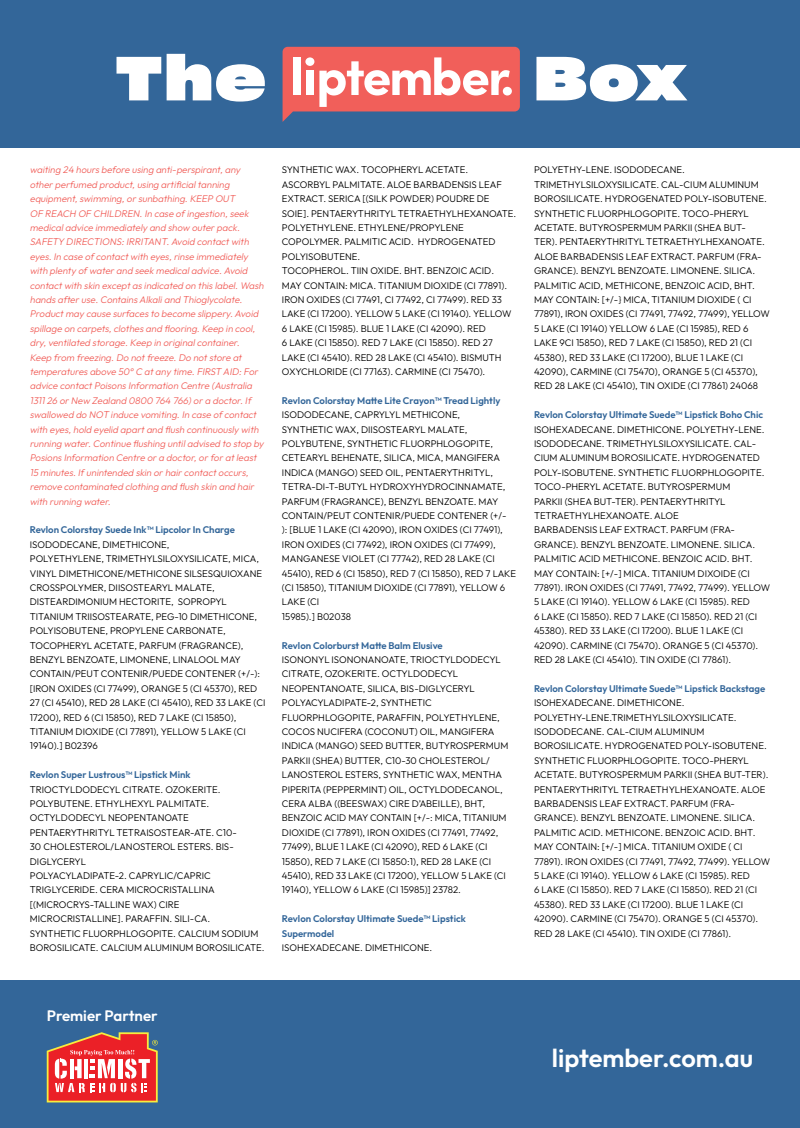
<style>
.page{position:relative;width:800px;height:1128px;background:#fff}
.page>*{position:absolute;margin:0;border:0;box-sizing:border-box;transform-origin:0 0}
.t1{font:60.52px "Sharp Grotesk Bold 25";letter-spacing:.025em;color:#fff}
.t2{font:600 25.36px "Outfit";color:#fff}
.t3{font:600 15.04px "Outfit";color:#fff}
.t4{font:300 9.6px/14.4px "Outfit";color:#000}
.t5{font:italic 300 9.6px/14.4px "Outfit";color:#f15f5a}
.t6{font:600 9.6px/14.4px "Outfit";color:#369}
</style>
<div class="page">
<div style="left:0;top:0;width:800px;height:148px;background:#369"></div>
<div style="left:0;top:980px;width:800px;height:148px;background:#369"></div>
<svg style="left:283px;top:47px;width:237px;height:75px;background:#d98285"></svg>
<svg style="left:47px;top:1032px;width:111px;height:70px;background:#de615d"></svg>
<h1 class="t1" style="left:115px;top:28px;width:152px">The</h1>
<h1 class="t1" style="left:534px;top:28px;width:152px">Box</h1>
<p class="t5" style="left:30px;top:163px;width:238px">waiting 24 hours before using anti-perspirant,any otherperfumed product,using artificialtanning equipment,swimming,orsunbathing.KEEP OUT<br>OF REACH OF CHILDREN.In case ofingestion,seek medicaladvice immediately and show outerpack.<br>SAFETY DIRECTIONS:IRRITANT.Avoid contactwith eyes.In case ofcontactwith eyes,rinse immediately with plenty ofwaterand seek medicaladvice.Avoid contactwith skin exceptas indicated on this label.Wash hands afteruse.Contains Alkaliand Thioglycolate.<br>Productmay cause surfaces to become slippery.Avoid spillage on carpets,clothes and flooring.Keep in cool, dry,ventilated storage.Keep in originalcontainer.<br>Keep from freezing.Do notfreeze.Do notstore at temperatures above 50°C atany time.FIRST AID:For advice contactPoisons Information Centre (Australia 131126 orNew Zealand 0800 764 766)ora doctor.If swallowed do NOT induce vomiting.In case ofcontact with eyes,hold eyelid apartand flush continuously with running water.Continue flushing untiladvised to stop by Posions Information Centre ora doctor,orforatleast 15 minutes.Ifunintended skin orhaircontactoccurs, remove contaminated clothing and flush skin and hair with running water.</p>
<p class="t6" style="left:30px;top:523px;width:207px">Revlon Colorstay Suede Ink™ Lipcolor In Charge</p>
<p class="t4" style="left:30px;top:537px;width:237px">ISODODECANE, DIMETHICONE,<br>POLYETHYLENE, TRIMETHYLSILOXYSILICATE, MICA, VINYL DIMETHICONE/METHICONE SILSESQUIOXANE CROSSPOLYMER, DIISOSTEARYL MALATE, DISTEARDIMONIUM HECTORITE, SOPROPYL TITANIUM TRIISOSTEARATE, PEG-10 DIMETHICONE, POLYISOBUTENE, PROPYLENE CARBONATE, TOCOPHERYL ACETATE, PARFUM (FRAGRANCE), BENZYL BENZOATE, LIMONENE, LINALOOL MAY CONTAIN/PEUT CONTENIR/PUEDE CONTENER (+/-): [IRON OXIDES (CI 77499), ORANGE 5 (CI 45370), RED 27 (CI 45410), RED 28 LAKE (CI 45410), RED 33 LAKE (CI 17200), RED 6 (CI 15850), RED 7 LAKE (CI 15850), TITANIUM DIOXIDE (CI 77891), YELLOW 5 LAKE (CI 19140).] B02396</p>
<p class="t6" style="left:30px;top:768px;width:162px">Revlon Super Lustrous™ Lipstick Mink</p>
<p class="t4" style="left:30px;top:782px;width:236px">TRIOCTYLDODECYL CITRATE. OZOKERITE.<br>POLYBUTENE. ETHYLHEXYL PALMITATE.<br>OCTYLDODECYL NEOPENTANOATE PENTAERYTHRITYL TETRAISOSTEAR-ATE. C10-<br>30 CHOLESTEROL/LANOSTEROL ESTERS. BIS-DIGLYCERYL<br>POLYACYLADIPATE-2. CAPRYLIC/CAPRIC TRIGLYCERIDE. CERA MICROCRISTALLINA [(MICROCRYS-TALLINE WAX) CIRE MICROCRISTALLINE]. PARAFFIN. SILI-CA.<br>SYNTHETIC FLUORPHLOGOPITE. CALCIUM SODIUM BOROSILICATE. CALCIUM ALUMINUM BOROSILICATE.</p>
<p class="t4" style="left:282px;top:163px;width:236px">SYNTHETIC WAX. TOCOPHERYL ACETATE.<br>ASCORBYL PALMITATE. ALOE BARBADENSIS LEAF EXTRACT. SERICA [(SILK POWDER) POUDRE DE SOIE]. PENTAERYTHRITYL TETRAETHYLHEXANOATE.<br>POLYETHYLENE. ETHYLENE/PROPYLENE COPOLYMER. PALMITIC ACID. HYDROGENATED POLYISOBUTENE.<br>TOCOPHEROL. TIIN OXIDE. BHT. BENZOIC ACID.<br>MAY CONTAIN: MICA. TITANIUM DIOXIDE (CI 77891).<br>IRON OXIDES (CI 77491, CI 77492, CI 77499). RED 33<br>LAKE (CI 17200). YELLOW 5 LAKE (CI 19140). YELLOW 6 LAKE (CI 15985). BLUE 1 LAKE (CI 42090). RED<br>6 LAKE (CI 15850). RED 7 LAKE (CI 15850). RED 27<br>LAKE (CI 45410). RED 28 LAKE (CI 45410). BISMUTH OXYCHLORIDE (CI 77163). CARMINE (CI 75470).</p>
<p class="t6" style="left:282px;top:394px;width:220px">Revlon Colorstay Matte Lite Crayon™ Tread Lightly</p>
<p class="t4" style="left:282px;top:408px;width:236px">ISODODECANE, CAPRYLYL METHICONE,<br>SYNTHETIC WAX, DIISOSTEARYL MALATE, POLYBUTENE, SYNTHETIC FLUORPHLOGOPITE, CETEARYL BEHENATE, SILICA, MICA, MANGIFERA INDICA (MANGO) SEED OIL, PENTAERYTHRITYL, TETRA-DI-T-BUTYL HYDROXYHYDROCINNAMATE, PARFUM (FRAGRANCE), BENZYL BENZOATE. MAY CONTAIN/PEUT CONTENIR/PUEDE CONTENER (+/-<br>): [BLUE 1 LAKE (CI 42090), IRON OXIDES (CI 77491), IRON OXIDES (CI 77492), IRON OXIDES (CI 77499), MANGANESE VIOLET (CI 77742), RED 28 LAKE (CI 45410), RED 6 (CI 15850), RED 7 (CI 15850), RED 7 LAKE (CI 15850), TITANIUM DIOXIDE (CI 77891), YELLOW 6<br>LAKE (CI<br>15985).] B02038</p>
<p class="t6" style="left:282px;top:638px;width:162px">Revlon Colorburst Matte Balm Elusive</p>
<p class="t4" style="left:282px;top:653px;width:228px">ISONONYL ISONONANOATE, TRIOCTYLDODECYL CITRATE, OZOKERITE. OCTYLDODECYL NEOPENTANOATE, SILICA, BIS-DIGLYCERYL POLYACYLADIPATE-2, SYNTHETIC FLUORPHLOGOPITE, PARAFFIN, POLYETHYLENE, COCOS NUCIFERA (COCONUT) OIL, MANGIFERA INDICA (MANGO) SEED BUTTER, BUTYROSPERMUM PARKII (SHEA) BUTTER, C10-30 CHOLESTEROL/ LANOSTEROL ESTERS, SYNTHETIC WAX, MENTHA PIPERITA (PEPPERMINT) OIL, OCTYLDODECANOL, CERA ALBA ((BEESWAX) CIRE D’ABEILLE), BHT, BENZOIC ACID MAY CONTAIN [+/-: MICA, TITANIUM DIOXIDE (CI 77891), IRON OXIDES (CI 77491, 77492, 77499), BLUE 1 LAKE (CI 42090), RED 6 LAKE (CI 15850), RED 7 LAKE (CI 15850:1), RED 28 LAKE (CI 45410), RED 33 LAKE (CI 17200), YELLOW 5 LAKE (CI 19140), YELLOW 6 LAKE (CI 15985)] 23782.</p>
<p class="t6" style="left:282px;top:912px;width:185px">Revlon Colorstay Ultimate Suede™ Lipstick<br>Supermodel</p>
<p class="t4" style="left:282px;top:941px;width:152px">ISOHEXADECANE. DIMETHICONE.</p>
<p class="t4" style="left:534px;top:163px;width:237px">POLYETHY-LENE. ISODODECANE.<br>TRIMETHYLSILOXYSILICATE. CAL-CIUM ALUMINUM BOROSILICATE. HYDROGENATED POLY-ISOBUTENE.<br>SYNTHETIC FLUORPHLOGOPITE. TOCO-PHERYL ACETATE. BUTYROSPERMUM PARKII (SHEA BUT-TER). PENTAERYTHRITYL TETRAETHYLHEXANOATE.<br>ALOE BARBADENSIS LEAF EXTRACT. PARFUM (FRA-GRANCE). BENZYL BENZOATE. LIMONENE. SILICA.<br>PALMITIC ACID, METHICONE, BENZOIC ACID, BHT.<br>MAY CONTAIN: [+/-} MICA, TITANIUM DIOXIDE ( CI 77891), IRON OXIDES (CI 77491, 77492, 77499), YELLOW 5 LAKE (CI 19140) YELLOW 6 LAE (CI 15985), RED 6<br>LAKE 9CI 15850), RED 7 LAKE (CI 15850), RED 21 (CI 45380), RED 33 LAKE (CI 17200), BLUE 1 LAKE (CI 42090), CARMINE (CI 75470), ORANGE 5 (CI 45370), RED 28 LAKE (CI 45410), TIN OXIDE (CI 77861) 24068</p>
<p class="t6" style="left:534px;top:408px;width:231px">Revlon Colorstay Ultimate Suede™ Lipstick Boho Chic</p>
<p class="t4" style="left:534px;top:422px;width:238px">ISOHEXADECANE. DIMETHICONE. POLYETHY-LENE.<br>ISODODECANE. TRIMETHYLSILOXYSILICATE. CAL-CIUM ALUMINUM BOROSILICATE. HYDROGENATED POLY-ISOBUTENE. SYNTHETIC FLUORPHLOGOPITE.<br>TOCO-PHERYL ACETATE. BUTYROSPERMUM<br>PARKII (SHEA BUT-TER). PENTAERYTHRITYL TETRAETHYLHEXANOATE. ALOE<br>BARBADENSIS LEAF EXTRACT. PARFUM (FRA-GRANCE). BENZYL BENZOATE. LIMONENE. SILICA.<br>PALMITIC ACID METHICONE. BENZOIC ACID. BHT.<br>MAY CONTAIN: [+/-] MICA. TITANIUM DIXOIDE (CI 77891). IRON OXIDES (CI 77491, 77492, 77499). YELLOW 5 LAKE (CI 19140). YELLOW 6 LAKE (CI 15985). RED<br>6 LAKE (CI 15850). RED 7 LAKE (CI 15850). RED 21 (CI 45380). RED 33 LAKE (CI 17200). BLUE 1 LAKE (CI 42090). CARMINE (CI 75470). ORANGE 5 (CI 45370).<br>RED 28 LAKE (CI 45410). TIN OXIDE (CI 77861).</p>
<p class="t6" style="left:534px;top:682px;width:233px">Revlon Colorstay Ultimate Suede™ Lipstick Backstage</p>
<p class="t4" style="left:534px;top:696px;width:238px">ISOHEXADECANE. DIMETHICONE.<br>POLYETHY-LENE.TRIMETHYLSILOXYSILICATE.<br>ISODODECANE. CAL-CIUM ALUMINUM BOROSILICATE. HYDROGENATED POLY-ISOBUTENE.<br>SYNTHETIC FLUORPHLOGOPITE. TOCO-PHERYL ACETATE. BUTYROSPERMUM PARKII (SHEA BUT-TER).<br>PENTAERYTHRITYL TETRAETHYLHEXANOATE. ALOE BARBADENSIS LEAF EXTRACT. PARFUM (FRA-GRANCE). BENZYL BENZOATE. LIMONENE. SILICA.<br>PALMITIC ACID. METHICONE. BENZOIC ACID. BHT.<br>MAY CONTAIN: [+/-] MICA. TITANIUM OXIDE ( CI 77891). IRON OXIDES (CI 77491, 77492, 77499). YELLOW 5 LAKE (CI 19140). YELLOW 6 LAKE (CI 15985). RED<br>6 LAKE (CI 15850). RED 7 LAKE (CI 15850). RED 21 (CI 45380). RED 33 LAKE (CI 17200). BLUE 1 LAKE (CI 42090). CARMINE (CI 75470). ORANGE 5 (CI 45370).<br>RED 28 LAKE (CI 45410). TIN OXIDE (CI 77861).</p>
<h3 class="t3" style="left:47px;top:1006px;width:112px">Premier Partner</h3>
<h2 class="t2" style="left:552px;top:1041px;width:203px">liptember.com.au</h2>
</div>
